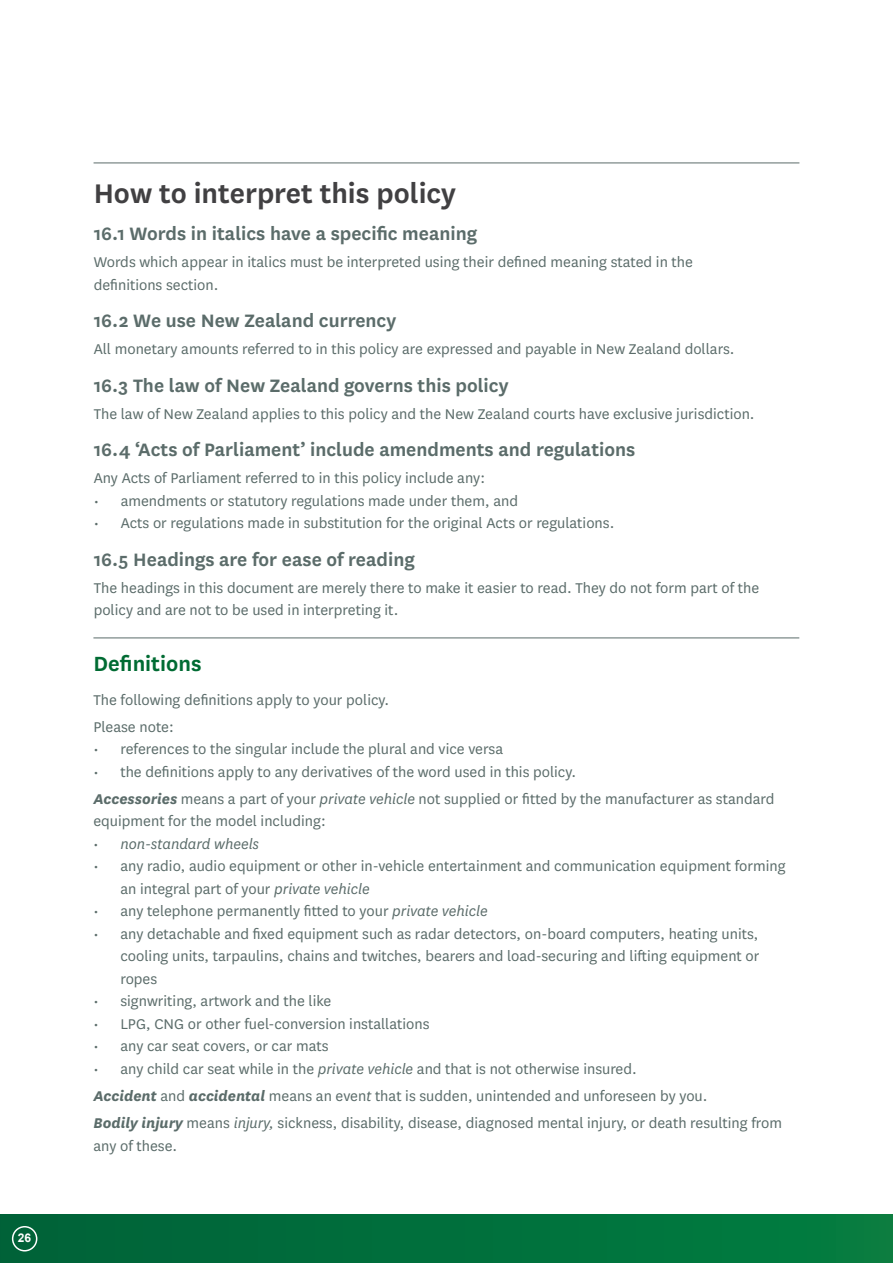
<style>
.page{position:relative;width:893px;height:1263px;background:#fff}
.page>*{position:absolute;margin:0;border:0;box-sizing:border-box;transform-origin:0 0}
.t1{font:600 31.5px "National";color:#414042}
.t2{font:600 24px "National";color:#006b33}
.t3{font:600 21px "National";color:#5b6c6a}
.t4{font:16.5px/22.5px "National";color:#5b6c6a}
.t5{font:italic 16.5px "National";color:#5b6c6a}
.t6{font:700 12px "Arial";color:#fff}
.s1{font-weight:700;font-style:italic}
.s2{font-style:italic}
</style>
<div class="page">
<div style="left:0;top:1214px;width:893px;height:49px;background:linear-gradient(to right,#01633a,#027d3f)"></div>
<div style="left:12px;top:1226px;width:25px;height:25px;border:1px solid #fff;border-radius:50%"></div>
<hr style="left:94px;top:163px;width:705px;height:1px;background:#5b6c6a">
<hr style="left:93px;top:638px;width:706px;height:1px;background:#5b6c6a">
<p class="t6" style="left:18px;top:1230px;width:15px">26</p>
<h1 class="t1" style="left:94px;top:171px;width:364px">How to interpret this policy</h1>
<p class="t3" style="left:94px;top:219px;width:385px">16.1 Words in italics have a specific meaning</p>
<p class="t4" style="left:94px;top:250px;width:601px">Words which appear in italics must be interpreted using their defined meaning stated in the definitions section.</p>
<p class="t3" style="left:94px;top:306px;width:304px">16.2 We use New Zealand currency</p>
<p class="t4" style="left:94px;top:337px;width:642px">All monetary amounts referred to in this policy are expressed and payable in New Zealand dollars.</p>
<p class="t3" style="left:94px;top:371px;width:416px">16.3 The law of New Zealand governs this policy</p>
<p class="t4" style="left:94px;top:402px;width:662px">The law of New Zealand applies to this policy and the New Zealand courts have exclusive jurisdiction.</p>
<p class="t3" style="left:94px;top:435px;width:543px">16.4 ‘Acts of Parliament’ include amendments and regulations</p>
<p class="t4" style="left:94px;top:466px;width:393px">Any Acts of Parliament referred to in this policy include any:</p>
<p class="t4" style="left:94px;top:489px;width:426px">• amendments or statutory regulations made under them, and</p>
<p class="t4" style="left:94px;top:511px;width:522px">• Acts or regulations made in substitution for the original Acts or regulations.</p>
<p class="t3" style="left:94px;top:545px;width:323px">16.5 Headings are for ease of reading</p>
<p class="t4" style="left:94px;top:576px;width:667px">The headings in this document are merely there to make it easier to read. They do not form part of the policy and are not to be used in interpreting it.</p>
<h2 class="t2" style="left:93px;top:647px;width:110px">Definitions</h2>
<p class="t4" style="left:93px;top:686px;width:297px;line-height:27px">The following definitions apply to your policy.<br>Please note:</p>
<p class="t4" style="left:93px;top:737px;width:411px">• references to the singular include the plural and vice versa</p>
<p class="t4" style="left:93px;top:758px;width:683px;line-height:27px">• the definitions apply to any derivatives of the word used in this policy.<br><span class="s1">Accessories</span> means a part of your <span class="s2">private vehicle</span> not supplied or fitted by the manufacturer as standard</p>
<p class="t4" style="left:93px;top:809px;width:234px">equipment for the model including:</p>
<p class="t5" style="left:93px;top:834px;width:167px">• non-standard wheels</p>
<p class="t4" style="left:120px;top:854px;width:667px;text-indent:-27px">• any radio, audio equipment or other in-vehicle entertainment and communication equipment forming an integral part of your <span class="s2">private vehicle</span></p>
<p class="t4" style="left:93px;top:899px;width:396px">• any telephone permanently fitted to your <span class="s2">private vehicle</span></p>
<p class="t4" style="left:120px;top:922px;width:641px;text-align:justify;text-indent:-27px">• any detachable and fixed equipment such as radar detectors, on-board computers, heating units, cooling units, tarpaulins, chains and twitches, bearers and load-securing and lifting equipment or ropes</p>
<p class="t4" style="left:93px;top:989px;width:240px">• signwriting, artwork and the like</p>
<p class="t4" style="left:93px;top:1012px;width:338px">• LPG, CNG or other fuel-conversion installations</p>
<p class="t4" style="left:93px;top:1034px;width:237px">• any car seat covers, or car mats</p>
<p class="t4" style="left:93px;top:1055px;width:690px;line-height:27px">• any child car seat while in the <span class="s2">private vehicle</span> and that is not otherwise insured.<br><span class="s1">Accident</span> and <span class="s1">accidental</span> means an even<span class="s2">t</span> that is sudden, unintended and unforeseen by you.<br><span class="s1">Bodily injury</span> means <span class="s2">injury,</span> sickness, disability, disease, diagnosed mental injury, or death resulting from</p>
<p class="t4" style="left:93px;top:1133px;width:85px">any of these.</p>
</div>
